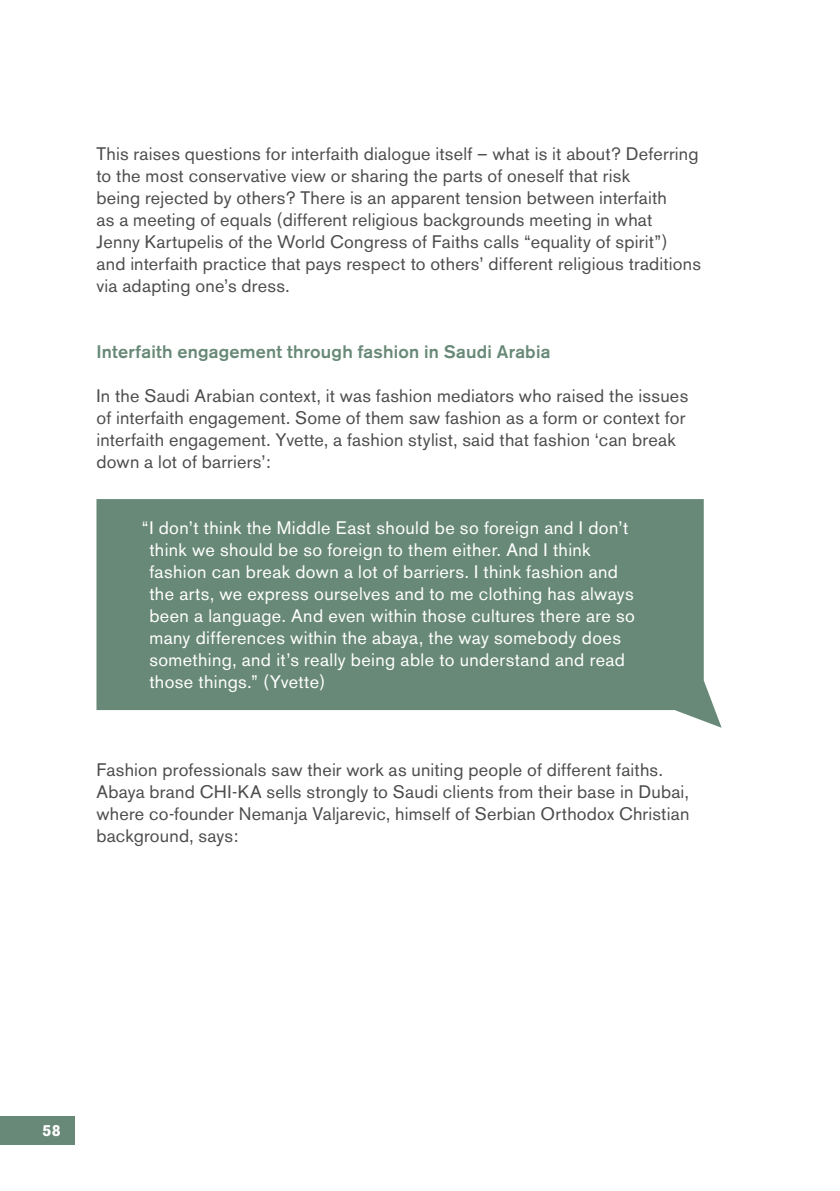
<style>
.page{position:relative;width:840px;height:1191px;background:#fff}
.page>*{position:absolute;margin:0;border:0;box-sizing:border-box;transform-origin:0 0}
.t1{font:18px/22px "Akzidenz Grotesk BE";letter-spacing:.01em;color:#4d4d4f}
.t2{font:18px/22px "Akzidenz Grotesk BE";letter-spacing:.02em;color:#fff}
.t3{font:500 18px "Akzidenz Grotesk BE";letter-spacing:.01em;color:#688977}
.t4{font:700 16px "Akzidenz Grotesk BE";color:#fff}
</style>
<div class="page">
<div style="left:0;top:1116px;width:75px;height:29px;background:#688977"></div>
<svg style="left:96px;top:499px;width:625px;height:229px;background:#779484"></svg>
<p class="t1" style="left:96px;top:143px;width:605px">This raises questions for interfaith dialogue itself – what is it about? Deferring to the most conservative view or sharing the parts of oneself that risk<br>being rejected by others? There is an apparent tension between interfaith<br>as a meeting of equals (different religious backgrounds meeting in what<br>Jenny Kartupelis of the World Congress of Faiths calls “equality of spirit”) and interfaith practice that pays respect to others’ different religious traditions via adapting one’s dress.</p>
<p class="t3" style="left:96px;top:341px;width:455px">Interfaith engagement through fashion in Saudi Arabia</p>
<p class="t1" style="left:96px;top:385px;width:593px">In the Saudi Arabian context, it was fashion mediators who raised the issues of interfaith engagement. Some of them saw fashion as a form or context for interfaith engagement. Yvette, a fashion stylist, said that fashion ‘can break down a lot of barriers’:</p>
<p class="t2" style="left:149px;top:517px;width:487px;text-indent:-7px">“I don’t think the Middle East should be so foreign and I don’t think we should be so foreign to them either. And I think fashion can break down a lot of barriers. I think fashion and the arts, we express ourselves and to me clothing has always been a language. And even within those cultures there are so many differences within the abaya, the way somebody does something, and it’s really being able to understand and read those things.” (Yvette)</p>
<p class="t1" style="left:96px;top:759px;width:594px">Fashion professionals saw their work as uniting people of different faiths.<br>Abaya brand CHI-KA sells strongly to Saudi clients from their base in Dubai, where co-founder Nemanja Valjarevic, himself of Serbian Orthodox Christian background, says:</p>
<p class="t4" style="left:42px;top:1121px;width:20px">58</p>
</div>
